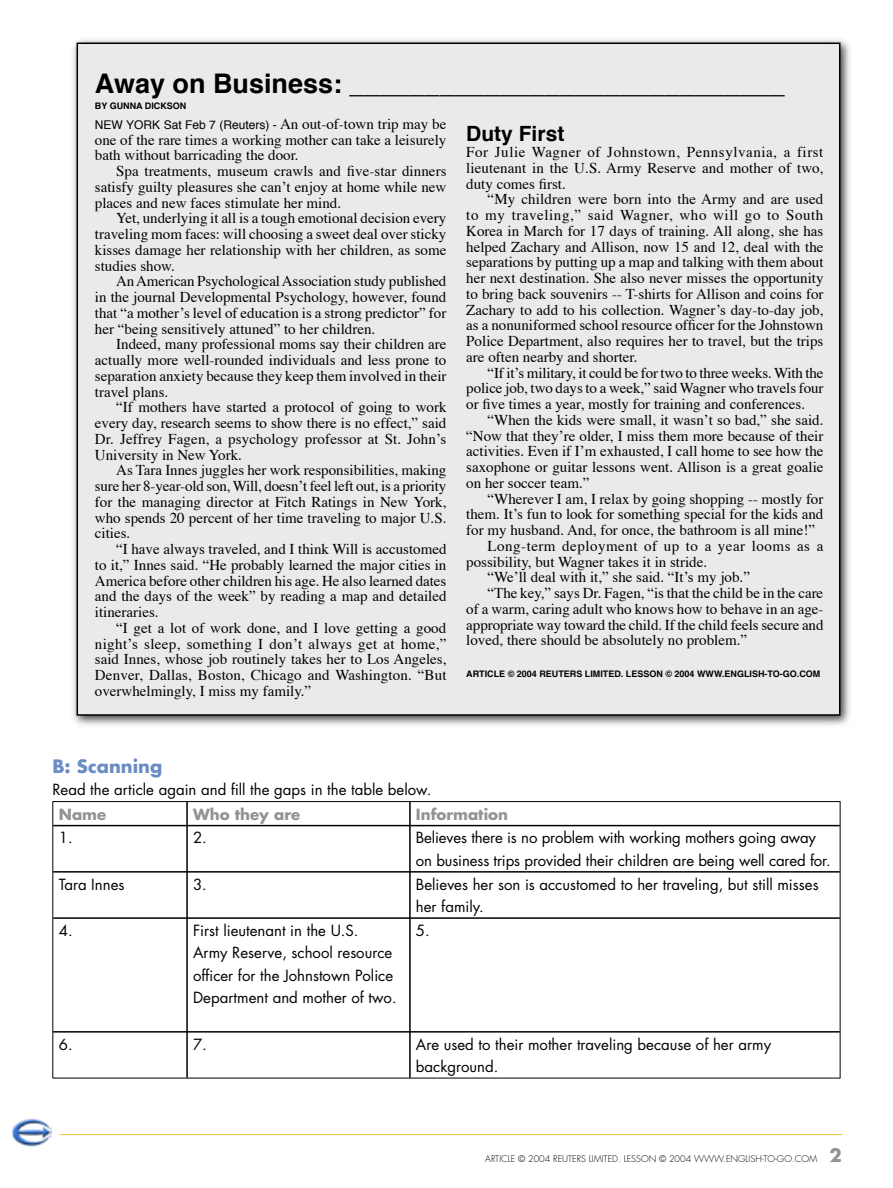
<style>
.page{position:relative;width:893px;height:1188px;background:#fff}
.page>*{position:absolute;margin:0;border:0;box-sizing:border-box;transform-origin:0 0}
.t1{font:700 27px "Helvetica";color:#000}
.t2{font:700 21px "Helvetica";color:#000}
.t3{font:700 18px "Futura";color:#6c8cc4}
.t4{font:15px/15.8px "Times";color:#000;text-align:justify}
.t5{font:15px/22.5px "Futura";color:#000}
.t6{font:15px "Times";letter-spacing:.035em;color:#000}
.t7{font:700 15px "Futura";color:#939393}
.t8{font:12px "Helvetica";color:#000}
.t9{font:700 9px "Helvetica";color:#000}
.t10{font:300 9px "Futura";color:#000}
.s1{font-family:"Times";font-size:15px}
.s2{font-weight:700;font-size:18px;color:#939393}
</style>
<div class="page">
<hr style="left:60px;top:1134px;width:782px;height:1px;background:#e8c536">
<img style="left:12px;top:1120px;width:39px;height:27px">
<div style="left:70px;top:36px;width:782px;height:691px;background:#000;opacity:.75"></div>
<div style="left:77px;top:43px;width:763px;height:672px;background:#eaeaea"></div>
<hr style="left:52px;top:801px;width:135px;height:1px;background:#000">
<svg style="left:52px;top:802px;width:1px;height:24px"></svg>
<hr style="left:187px;top:801px;width:223px;height:1px;background:#000">
<hr style="left:410px;top:801px;width:430px;height:1px;background:#000">
<svg style="left:840px;top:802px;width:1px;height:24px"></svg>
<hr style="left:52px;top:826px;width:1px;height:46px;background:#000">
<hr style="left:840px;top:826px;width:1px;height:46px;background:#000">
<hr style="left:52px;top:872px;width:1px;height:46px;background:#000">
<hr style="left:840px;top:872px;width:1px;height:46px;background:#000">
<hr style="left:52px;top:918px;width:1px;height:114px;background:#000">
<hr style="left:840px;top:918px;width:1px;height:114px;background:#000">
<hr style="left:52px;top:1032px;width:1px;height:46px;background:#000">
<hr style="left:840px;top:1032px;width:1px;height:46px;background:#000">
<hr style="left:52px;top:1078px;width:135px;height:1px;background:#000">
<hr style="left:187px;top:1078px;width:223px;height:1px;background:#000">
<hr style="left:410px;top:1078px;width:430px;height:1px;background:#000">
<hr style="left:186px;top:802px;width:2px;height:23px;background:#000">
<hr style="left:409px;top:802px;width:2px;height:23px;background:#000">
<hr style="left:53px;top:825px;width:135px;height:1px;background:#000">
<hr style="left:188px;top:825px;width:223px;height:1px;background:#000">
<hr style="left:186px;top:826px;width:2px;height:45px;background:#000">
<hr style="left:411px;top:825px;width:429px;height:1px;background:#000">
<hr style="left:409px;top:826px;width:2px;height:45px;background:#000">
<hr style="left:53px;top:871px;width:135px;height:2px;background:#000">
<hr style="left:188px;top:871px;width:223px;height:2px;background:#000">
<hr style="left:186px;top:873px;width:2px;height:44px;background:#000">
<hr style="left:411px;top:871px;width:429px;height:2px;background:#000">
<hr style="left:409px;top:873px;width:2px;height:44px;background:#000">
<hr style="left:53px;top:917px;width:135px;height:2px;background:#000">
<hr style="left:188px;top:917px;width:223px;height:2px;background:#000">
<hr style="left:186px;top:919px;width:2px;height:112px;background:#000">
<hr style="left:411px;top:917px;width:429px;height:2px;background:#000">
<hr style="left:409px;top:919px;width:2px;height:112px;background:#000">
<hr style="left:53px;top:1031px;width:135px;height:2px;background:#000">
<hr style="left:188px;top:1031px;width:223px;height:2px;background:#000">
<hr style="left:186px;top:1033px;width:2px;height:45px;background:#000">
<hr style="left:411px;top:1031px;width:429px;height:2px;background:#000">
<hr style="left:409px;top:1033px;width:2px;height:45px;background:#000">
<h1 class="t1" style="left:95px;top:65px;width:691px">Away on Business: _____________________________</h1>
<p class="t9" style="left:95px;top:100px;width:93px">BY GUNNA DICKSON</p>
<p class="t8" style="left:95px;top:117px;width:353px">NEW YORK Sat Feb 7 (Reuters) - <span class="s1">An out-of-town trip may be</span></p>
<p class="t4" style="left:95px;top:133px;width:353px">one of the rare times a working mother can take a leisurely bath without barricading the door.</p>
<p class="t4" style="left:95px;top:164px;width:353px;text-indent:21px">Spa treatments, museum crawls and five-star dinners satisfy guilty pleasures she canʼt enjoy at home while new places and new faces stimulate her mind.</p>
<p class="t4" style="left:95px;top:211px;width:353px;text-indent:21px">Yet, underlying it all is a tough emotional decision every traveling mom faces: will choosing a sweet deal over sticky kisses damage her relationship with her children, as some studies show.</p>
<p class="t4" style="left:95px;top:274px;width:353px;text-indent:21px">An American Psychological Association study published in the journal Developmental Psychology, however, found that “a motherʼs level of education is a strong predictor” for her “being sensitively attuned” to her children.</p>
<p class="t4" style="left:95px;top:337px;width:353px;text-indent:21px">Indeed, many professional moms say their children are actually more well-rounded individuals and less prone to separation anxiety because they keep them involved in their travel plans.</p>
<p class="t4" style="left:95px;top:400px;width:353px;text-indent:21px">“If mothers have started a protocol of going to work every day, research seems to show there is no effect,” said Dr. Jeffrey Fagen, a psychology professor at St. Johnʼs University in New York.</p>
<p class="t4" style="left:95px;top:463px;width:353px;text-indent:21px">As Tara Innes juggles her work responsibilities, making sure her 8-year-old son, Will, doesnʼt feel left out, is a priority for the managing director at Fitch Ratings in New York, who spends 20 percent of her time traveling to major U.S. cities.</p>
<p class="t4" style="left:95px;top:542px;width:353px;text-indent:21px">“I have always traveled, and I think Will is accustomed to it,” Innes said. “He probably learned the major cities in America before other children his age. He also learned dates and the days of the week” by reading a map and detailed itineraries.</p>
<p class="t4" style="left:95px;top:621px;width:353px;text-indent:21px">“I get a lot of work done, and I love getting a good nightʼs sleep, something I donʼt always get at home,” said Innes, whose job routinely takes her to Los Angeles, Denver, Dallas, Boston, Chicago and Washington. “But overwhelmingly, I miss my family.”</p>
<h2 class="t2" style="left:466px;top:120px;width:100px">Duty First</h2>
<p class="t4" style="left:466px;top:145px;width:359px">For Julie Wagner of Johnstown, Pennsylvania, a first lieutenant in the U.S. Army Reserve and mother of two, duty comes first.</p>
<p class="t4" style="left:466px;top:192px;width:359px;text-indent:21px">“My children were born into the Army and are used to my traveling,” said Wagner, who will go to South Korea in March for 17 days of training. All along, she has helped Zachary and Allison, now 15 and 12, deal with the separations by putting up a map and talking with them about her next destination. She also never misses the opportunity to bring back souvenirs -- T-shirts for Allison and coins for Zachary to add to his collection. Wagnerʼs day-to-day job, as a nonuniformed school resource officer for the Johnstown Police Department, also requires her to travel, but the trips are often nearby and shorter.</p>
<p class="t4" style="left:466px;top:365px;width:359px;text-indent:21px">“If itʼs military, it could be for two to three weeks. With the police job, two days to a week,” said Wagner who travels four or five times a year, mostly for training and conferences.</p>
<p class="t4" style="left:466px;top:413px;width:359px;text-indent:21px">“When the kids were small, it wasnʼt so bad,” she said. “Now that theyʼre older, I miss them more because of their activities. Even if Iʼm exhausted, I call home to see how the saxophone or guitar lessons went. Allison is a great goalie on her soccer team.”</p>
<p class="t4" style="left:488px;top:491px;width:337px">“Wherever I am, I relax by going shopping -- mostly for</p>
<p class="t4" style="left:466px;top:507px;width:359px">them. Itʼs fun to look for something special for the kids and</p>
<p class="t4" style="left:466px;top:523px;width:350px">for my husband. And, for once, the bathroom is all mine!”</p>
<p class="t6" style="left:488px;top:536px;width:337px">Long-term deployment of up to a year looms as a</p>
<p class="t4" style="left:466px;top:554px;width:242px">possibility, but Wagner takes it in stride.</p>
<p class="t4" style="left:488px;top:570px;width:264px">“Weʼll deal with it,” she said. “Itʼs my job.”</p>
<p class="t4" style="left:488px;top:586px;width:337px">“The key,” says Dr. Fagen, “is that the child be in the care</p>
<p class="t4" style="left:466px;top:602px;width:359px">of a warm, caring adult who knows how to behave in an age-</p>
<p class="t4" style="left:466px;top:617px;width:359px">appropriate way toward the child. If the child feels secure and</p>
<p class="t4" style="left:466px;top:633px;width:282px">loved, there should be absolutely no problem.”</p>
<p class="t9" style="left:466px;top:667px;width:356px">ARTICLE © 2004 REUTERS LIMITED. LESSON © 2004 WWW.ENGLISH-TO-GO.COM</p>
<p class="t3" style="left:52px;top:753px;width:111px">B: Scanning</p>
<p class="t5" style="left:52px;top:778px;width:380px">Read the article again and fill the gaps in the table below.</p>
<p class="t7" style="left:59px;top:804px;width:49px">Name</p>
<p class="t7" style="left:193px;top:804px;width:109px">Who they are</p>
<p class="t7" style="left:416px;top:804px;width:94px">Information</p>
<p class="t5" style="left:59px;top:826px;width:15px">1.</p>
<p class="t5" style="left:193px;top:826px;width:15px">2.</p>
<p class="t5" style="left:416px;top:826px;width:416px">Believes there is no problem with working mothers going away on business trips provided their children are being well cared for.</p>
<p class="t5" style="left:59px;top:873px;width:67px">Tara Innes</p>
<p class="t5" style="left:193px;top:873px;width:15px">3.</p>
<p class="t5" style="left:416px;top:873px;width:404px">Believes her son is accustomed to her traveling, but still misses her family.</p>
<p class="t5" style="left:59px;top:919px;width:15px">4.</p>
<p class="t5" style="left:193px;top:919px;width:205px">First lieutenant in the U.S.<br>Army Reserve, school resource officer for the Johnstown Police<br>Department and mother of two.</p>
<p class="t5" style="left:416px;top:919px;width:15px">5.</p>
<p class="t5" style="left:59px;top:1033px;width:15px">6.</p>
<p class="t5" style="left:193px;top:1033px;width:15px">7.</p>
<p class="t5" style="left:416px;top:1033px;width:357px">Are used to their mother traveling because of her army background.</p>
<p class="t10" style="left:485px;top:1153px;width:358px">ARTICLE © 2004 REUTERS LIMITED. LESSON © 2004 WWW.ENGLISH-TO-GO.COM <span class="s2">2</span></p>
</div>
